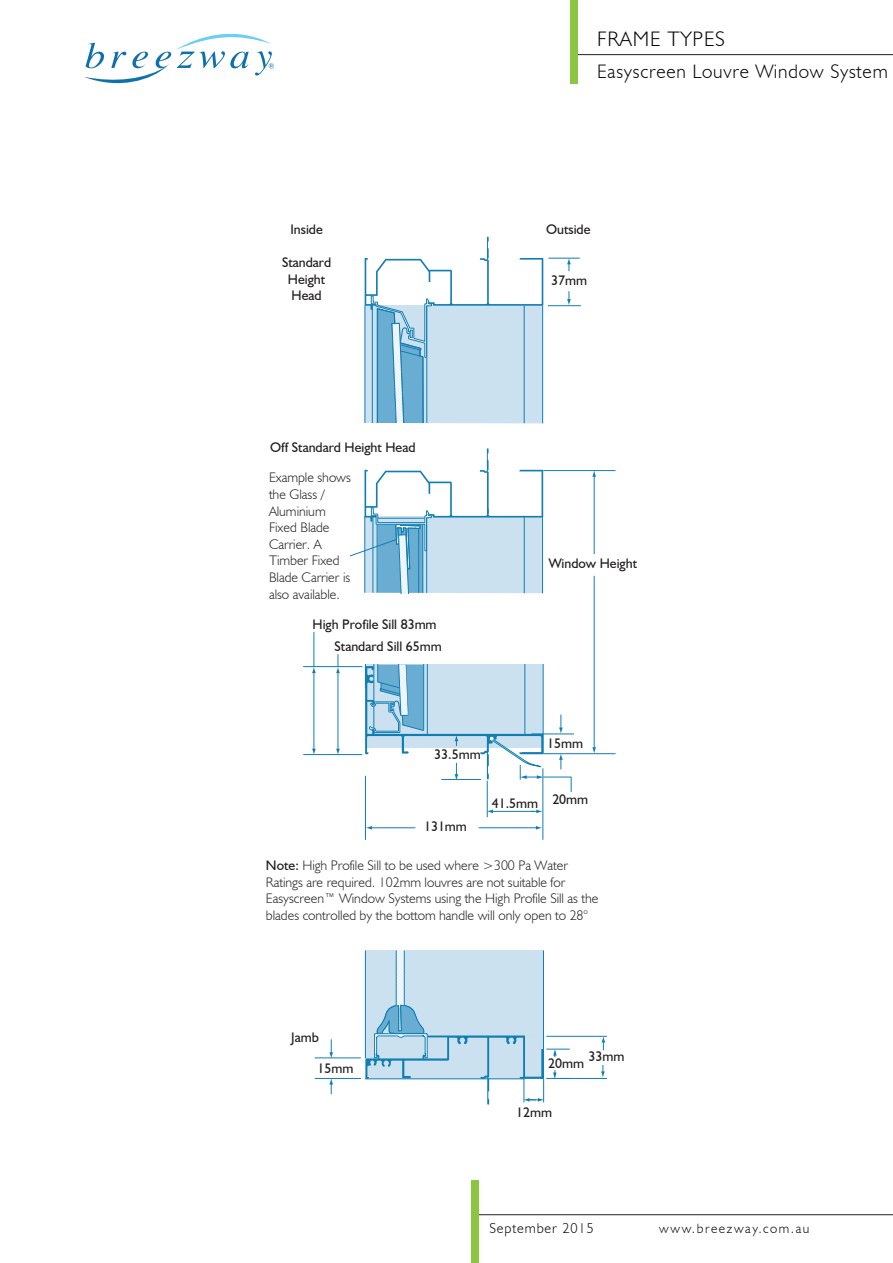
<style>
.page{position:relative;width:893px;height:1263px;background:#fff}
.page>*{position:absolute;margin:0;border:0;box-sizing:border-box;transform-origin:0 0}
.t1{font:300 21px "Humanist 521 BT";letter-spacing:.04em;color:#040503}
.t2{font:300 19.5px "Humanist 521 BT";letter-spacing:.04em;color:#040503}
.t3{font:300 14.25px "Humanist 521 BT";letter-spacing:.06em;color:#040503}
.t4{font:300 13.8px/16.6px "Humanist 521 BT";color:#201d1e}
.t5{font:13.8px/16.6px "Humanist 521 BT";color:#201d1e;text-align:center}
.t6{font:300 13.5px "Humanist 521 BT";letter-spacing:.115em;color:#040503}
.s1{font-weight:400}
</style>
<div class="page">
<svg style="left:84px;top:34px;width:190px;height:50px"></svg>
<hr style="left:577px;top:54px;width:315px;height:1px;background:#231f20">
<hr style="left:479px;top:1214px;width:413px;height:1px;background:#231f20">
<div style="left:570px;top:0;width:8px;height:84px;background:#8cc53f"></div>
<div style="left:471px;top:1180px;width:7px;height:83px;background:#8cc53f"></div>
<hr style="left:303px;top:754px;width:59px;height:1px;background:#117eb2">
<hr style="left:303px;top:666px;width:59px;height:1px;background:#117eb2">
<hr style="left:531px;top:734px;width:43px;height:1px;background:#117eb2">
<hr style="left:315px;top:1057px;width:46px;height:1px;background:#117eb2">
<hr style="left:315px;top:1078px;width:46px;height:1px;background:#117eb2">
<hr style="left:546px;top:1036px;width:61px;height:1px;background:#117eb2">
<hr style="left:559px;top:1078px;width:48px;height:1px;background:#117eb2">
<hr style="left:548px;top:305px;width:33px;height:1px;background:#117eb2">
<hr style="left:548px;top:258px;width:32px;height:1px;background:#117eb2">
<svg style="left:349px;top:237px;width:203px;height:357px"></svg>
<hr style="left:492px;top:811px;width:42px;height:1px;background:#117eb2">
<svg style="left:488px;top:809px;width:5px;height:4px"></svg>
<svg style="left:531px;top:809px;width:11px;height:4px"></svg>
<hr style="left:371px;top:827px;width:44px;height:1px;background:#117eb2">
<svg style="left:366px;top:826px;width:6px;height:4px"></svg>
<hr style="left:478px;top:827px;width:59px;height:1px;background:#117eb2">
<svg style="left:536px;top:826px;width:6px;height:4px"></svg>
<svg style="left:567px;top:258px;width:4px;height:13px"></svg>
<svg style="left:567px;top:291px;width:4px;height:15px"></svg>
<hr style="left:542px;top:768px;width:1px;height:72px;background:#117eb2">
<hr style="left:365px;top:776px;width:1px;height:64px;background:#117eb2">
<hr style="left:487px;top:781px;width:1px;height:36px;background:#117eb2">
<svg style="left:365px;top:665px;width:207px;height:127px"></svg>
<svg style="left:329px;top:1079px;width:4px;height:15px"></svg>
<svg style="left:329px;top:1039px;width:4px;height:20px"></svg>
<svg style="left:601px;top:1036px;width:4px;height:14px"></svg>
<svg style="left:601px;top:1065px;width:4px;height:13px"></svg>
<svg style="left:365px;top:950px;width:205px;height:155px"></svg>
<hr style="left:543px;top:753px;width:72px;height:1px;background:#117eb2">
<hr style="left:543px;top:470px;width:72px;height:1px;background:#117eb2">
<hr style="left:594px;top:475px;width:1px;height:79px;background:#117eb2">
<svg style="left:592px;top:470px;width:4px;height:7px"></svg>
<hr style="left:594px;top:576px;width:1px;height:173px;background:#117eb2">
<svg style="left:592px;top:747px;width:4px;height:7px"></svg>
<hr style="left:338px;top:672px;width:1px;height:78px;background:#117eb2">
<svg style="left:336px;top:749px;width:4px;height:6px"></svg>
<hr style="left:313px;top:672px;width:1px;height:78px;background:#117eb2">
<svg style="left:312px;top:749px;width:4px;height:6px"></svg>
<svg style="left:312px;top:667px;width:4px;height:6px"></svg>
<svg style="left:336px;top:654px;width:4px;height:19px"></svg>
<hr style="left:313px;top:632px;width:1px;height:35px;background:#117eb2">
<h1 class="t1" style="left:597px;top:25px;width:129px">FRAME TYPES</h1>
<p class="t5" style="left:290px;top:221px;width:34px">Inside</p>
<p class="t5" style="left:282px;top:254px;width:51px">Standard<br>Height<br>Head</p>
<h2 class="t2" style="left:597px;top:60px;width:292px">Easyscreen Louvre Window System</h2>
<p class="t5" style="left:546px;top:221px;width:46px">Outside</p>
<p class="t5" style="left:551px;top:272px;width:37px">37mm</p>
<p class="t5" style="left:270px;top:439px;width:147px">Off Standard Height Head</p>
<p class="t4" style="left:269px;top:469px;width:84px">Example shows the Glass /<br>Aluminium<br>Fixed Blade<br>Carrier. A<br>Timber Fixed<br>Blade Carrier is also available.</p>
<p class="t5" style="left:313px;top:616px;width:126px">High Profile Sill 83mm</p>
<p class="t5" style="left:335px;top:638px;width:109px">Standard Sill 65mm</p>
<p class="t5" style="left:549px;top:555px;width:90px">Window Height</p>
<p class="t5" style="left:434px;top:746px;width:48px">33.5mm</p>
<p class="t5" style="left:547px;top:735px;width:37px">15mm</p>
<p class="t5" style="left:424px;top:818px;width:44px">131mm</p>
<p class="t5" style="left:492px;top:795px;width:98px">41.5mm 20mm</p>
<p class="t4" style="left:266px;top:857px;width:334px"><span class="s1">Note:</span> High Profile Sill to be used where &gt;300 Pa Water Ratings are required. 102mm louvres are not suitable for Easyscreen™ Window Systems using the High Profile Sill as the blades controlled by the bottom handle will only open to 28°</p>
<p class="t5" style="left:291px;top:1029px;width:29px">Jamb</p>
<p class="t5" style="left:317px;top:1059px;width:37px">15mm</p>
<p class="t5" style="left:588px;top:1048px;width:37px">33mm</p>
<p class="t5" style="left:548px;top:1055px;width:37px">20mm</p>
<p class="t5" style="left:516px;top:1104px;width:37px">12mm</p>
<p class="t3" style="left:489px;top:1219px;width:106px">September 2015</p>
<p class="t6" style="left:659px;top:1220px;width:152px">www.breezway.com.au</p>
</div>
